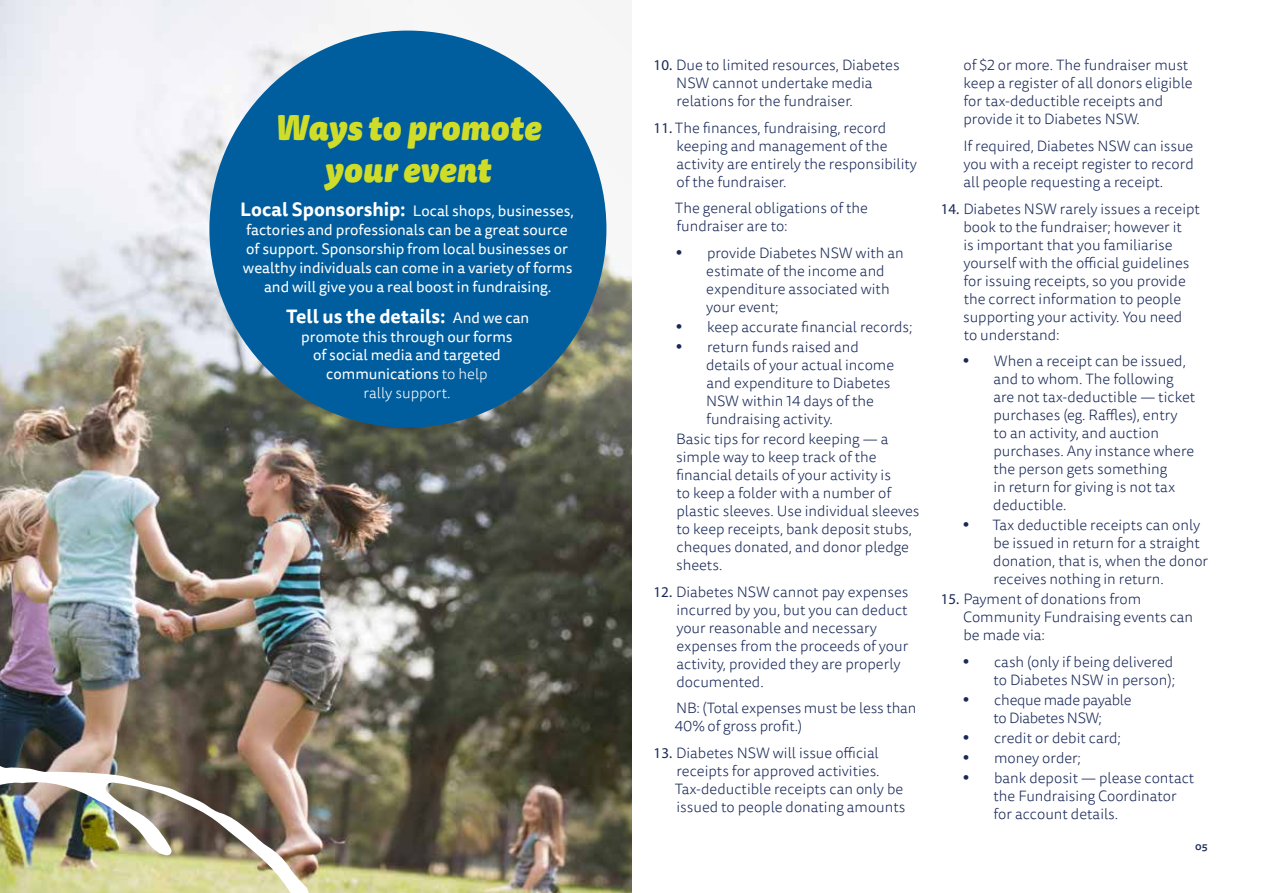
<style>
.page{position:relative;width:1263px;height:893px;background:#fff}
.page>*{position:absolute;margin:0;border:0;box-sizing:border-box;transform-origin:0 0}
.t1{font:italic 900 34.2px/41.1px "Tisa Sans OT";color:#d0dd28;text-align:center}
.t2{font:700 18.9px "Tisa Sans OT";color:#fff}
.t3{font:15.15px/18.9px "Tisa Sans OT";color:#fff;text-align:center}
.t4{font:300 15px/18px "Tisa Sans Pro";color:#192958}
.t5{font:300 15px/18px "Tisa Sans Pro";letter-spacing:-.02em;color:#192958;text-align:center}
.t6{font:500 10.5px "Tisa Sans OT";color:#192958}
.s1{font-weight:700;font-size:18.9px}
.s2{font-weight:400;font-size:15.15px}
.s3{font-weight:300}
.s4{font-family:"Myriad Pro";font-weight:400}
.s5{font-family:"Futura";font-weight:500}
</style>
<div class="page">
<img style="left:0;top:0;width:631px;height:893px">
<img style="left:62px;top:0;width:569px;height:594px">
<div style="left:209px;top:31px;width:397px;height:397px;background:#005e9f;border-radius:50%"></div>
<img style="left:0;top:765px;width:372px;height:128px">
<h1 class="t1" style="left:275px;top:109px;width:268px">Ways to promote your event</h1>
<p class="t3" style="left:240px;top:202px;width:335px"><span class="s1">Local Sponsorship:</span> Local shops, businesses, factories and professionals can be a great source of support. Sponsorship from local businesses or wealthy individuals can come in a variety of forms and will give you a real boost in fundraising.</p>
<p class="t2" style="left:286px;top:304px;width:245px">Tell us the details: <span class="s2">And we can</span></p>
<p class="t3" style="left:301px;top:328px;width:213px">promote this through our forms of social media and targeted communications <span class="s3">to help<br>rally support.</span></p>
<p class="t4" style="left:676px;top:57px;width:225px;text-indent:-23px"><span class="s4">10.</span> Due to limited resources, Diabetes<br>NSW cannot undertake media relations for the fundraiser.</p>
<p class="t4" style="left:676px;top:119px;width:242px;text-indent:-23px"><span class="s4">11.</span> The finances, fundraising, record keeping and management of the activity are entirely the responsibility of the fundraiser.</p>
<p class="t4" style="left:675px;top:200px;width:195px">The general obligations of the fundraiser are to:</p>
<p class="t4" style="left:706px;top:244px;width:199px;text-indent:-33px"><span class="s5">•</span> provide Diabetes NSW with an estimate of the income and expenditure associated with your event;</p>
<p class="t4" style="left:673px;top:318px;width:241px"><span class="s5">•</span> keep accurate financial records;</p>
<p class="t4" style="left:706px;top:339px;width:190px;text-indent:-33px"><span class="s5">•</span> return funds raised and details of your actual income and expenditure to Diabetes<br>NSW within 14 days of the fundraising activity.</p>
<p class="t4" style="left:676px;top:431px;width:245px">Basic tips for record keeping — a simple way to keep track of the financial details of your activity is<br>to keep a folder with a number of plastic sleeves. Use individual sleeves to keep receipts, bank deposit stubs, cheques donated, and donor pledge sheets.</p>
<p class="t4" style="left:676px;top:583px;width:234px;text-indent:-23px"><span class="s4">12.</span> Diabetes NSW cannot pay expenses incurred by you, but you can deduct your reasonable and necessary expenses from the proceeds of your activity, provided they are properly documented.</p>
<p class="t4" style="left:675px;top:700px;width:243px">NB: (Total expenses must be less than<br>40% of gross profit.)</p>
<p class="t4" style="left:675px;top:744px;width:232px;text-indent:-21px"><span class="s4">13.</span> Diabetes NSW will issue official receipts for approved activities.<br>Tax-deductible receipts can only be issued to people donating amounts</p>
<p class="t4" style="left:963px;top:57px;width:231px">of $2 or more. The fundraiser must keep a register of all donors eligible for tax-deductible receipts and provide it to Diabetes NSW.</p>
<p class="t4" style="left:963px;top:137px;width:232px;text-align:justify">If required, Diabetes NSW can issue you with a receipt register to record all people requesting a receipt.</p>
<p class="t4" style="left:963px;top:200px;width:238px;text-indent:-22px"><span class="s4">14.</span> Diabetes NSW rarely issues a receipt book to the fundraiser; however it<br>is important that you familiarise yourself with the official guidelines for issuing receipts, so you provide the correct information to people supporting your activity. You need<br>to understand:</p>
<p class="t4" style="left:993px;top:352px;width:203px;text-indent:-33px"><span class="s5">•</span> When a receipt can be issued, and to whom. The following are not tax-deductible — ticket purchases (eg. Raffles), entry<br>to an activity, and auction purchases. Any instance where the person gets something<br>in return for giving is not tax deductible.</p>
<p class="t4" style="left:993px;top:516px;width:216px;text-indent:-33px"><span class="s5">•</span> Tax deductible receipts can only be issued in return for a straight donation, that is, when the donor receives nothing in return.</p>
<p class="t4" style="left:963px;top:591px;width:231px;text-indent:-23px"><span class="s4">15.</span> Payment of donations from<br>Community Fundraising events can be made via:</p>
<p class="t4" style="left:960px;top:653px;width:216px;text-align:right"><span class="s5">•</span> cash (only if being delivered to Diabetes NSW in person);</p>
<p class="t5" style="left:960px;top:691px;width:173px"><span class="s5">•</span> cheque made payable to Diabetes NSW;</p>
<p class="t4" style="left:960px;top:729px;width:162px"><span class="s5">•</span> credit or debit card;</p>
<p class="t4" style="left:960px;top:749px;width:122px"><span class="s5">•</span> money order;</p>
<p class="t4" style="left:993px;top:770px;width:203px;text-indent:-33px"><span class="s5">•</span> bank deposit — please contact the Fundraising Coordinator for account details.</p>
<p class="t6" style="left:1195px;top:840px;width:14px">05</p>
</div>
